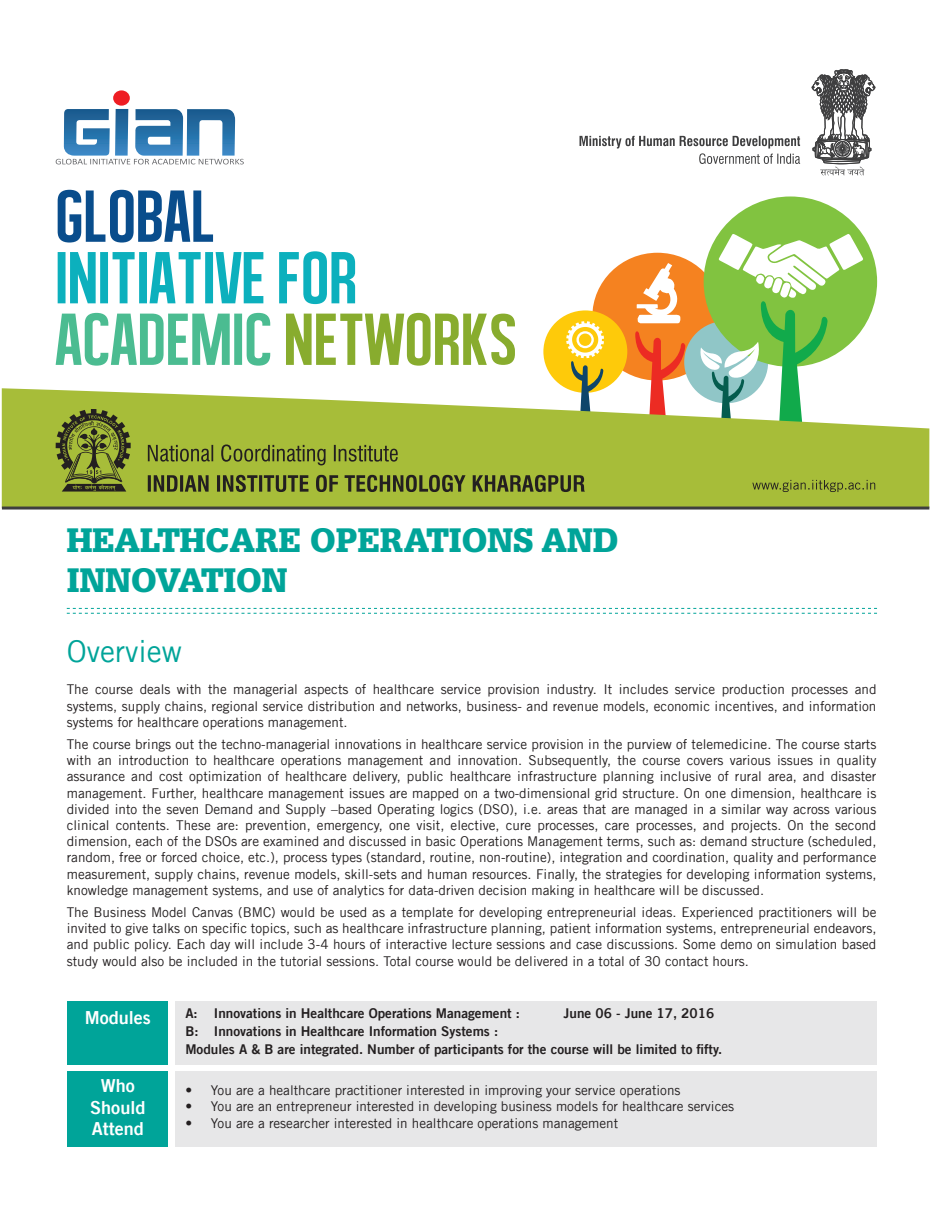
<style>
.page{position:relative;width:944px;height:1214px;background:#fff}
.page>*{position:absolute;margin:0;border:0;box-sizing:border-box;transform-origin:0 0}
.t1{font:900 33px "Glypha LT Std";color:#00a499}
.t2{font:30px "Trade Gothic LT";color:#00a499}
.Bdy_Text{font:18px/21.6px "Trade Gothic LT Bold Two";color:#fff;text-align:center}
.Bdy_Text-2{font:13.5px/16.2px "Trade Gothic LT";color:#231f20;text-align:justify}
.Bdy_Text-3{font:13.5px "Trade Gothic LT Bold Two";color:#231f20}
</style>
<div class="page">
<svg style="left:58px;top:190px;width:155px;height:52px"></svg>
<svg style="left:58px;top:251px;width:297px;height:53px"></svg>
<svg style="left:56px;top:313px;width:214px;height:52px"></svg>
<svg style="left:286px;top:313px;width:229px;height:52px"></svg>
<div style="left:592px;top:253px;width:130px;height:127px;background:#f58220;border-radius:50%"></div>
<svg style="left:635px;top:331px;width:50px;height:57px"></svg>
<div style="left:684px;top:321px;width:84px;height:82px;background:#90c6c7;border-radius:50%"></div>
<div style="left:543px;top:310px;width:84px;height:83px;background:#feca0a;border-radius:50%"></div>
<svg style="left:636px;top:263px;width:44px;height:60px"></svg>
<svg style="left:566px;top:321px;width:38px;height:67px"></svg>
<div style="left:703px;top:196px;width:174px;height:171px;background:#81c340;border-radius:50%"></div>
<svg style="left:699px;top:233px;width:164px;height:155px"></svg>
<svg style="left:2px;top:388px;width:927px;height:118px;fill:#a7bd39"></svg>
<svg style="left:811px;top:69px;width:64px;height:107px"></svg>
<svg style="left:579px;top:136px;width:221px;height:28px"></svg>
<svg style="left:56px;top:409px;width:75px;height:82px;background:#727e2e"></svg>
<svg style="left:148px;top:444px;width:250px;height:21px;background:#869532"></svg>
<svg style="left:148px;top:475px;width:437px;height:17px;background:#69732d"></svg>
<svg style="left:752px;top:480px;width:123px;height:12px"></svg>
<hr style="left:2px;top:506px;width:927px;height:3px;background:#3e3e3f">
<div style="left:113px;top:90px;width:17px;height:16px;background:#ee1d23;border-radius:50%"></div>
<svg style="left:56px;top:109px;width:188px;height:55px"></svg>
<div style="left:68px;top:1000px;width:100px;height:64px;background:#00a499"></div>
<div style="left:175px;top:1000px;width:701px;height:64px;background:#e7e7e8"></div>
<div style="left:68px;top:1071px;width:100px;height:76px;background:#00a499"></div>
<div style="left:175px;top:1071px;width:701px;height:76px;background:#e7e7e8"></div>
<svg style="left:67px;top:608px;width:810px;height:6px"></svg>
<p class="t1" style="left:67px;top:520px;width:553px">HEALTHCARE OPERATIONS AND</p>
<p class="t1" style="left:67px;top:560px;width:222px">INNOVATION</p>
<p class="t2" style="left:67px;top:633px;width:116px">Overview</p>
<p class="Bdy_Text-2" style="left:67px;top:681px;width:811px">The course deals with the managerial aspects of healthcare service provision industry. It includes service production processes and systems, supply chains, regional service distribution and networks, business- and revenue models, economic incentives, and information systems for healthcare operations management.</p>
<p class="Bdy_Text-2" style="left:67px;top:736px;width:811px">The course brings out the techno-managerial innovations in healthcare service provision in the purview of telemedicine. The course starts with an introduction to healthcare operations management and innovation. Subsequently, the course covers various issues in quality assurance and cost optimization of healthcare delivery, public healthcare infrastructure planning inclusive of rural area, and disaster management. Further, healthcare management issues are mapped on a two-dimensional grid structure. On one dimension, healthcare is divided into the seven Demand and Supply –based Operating logics (DSO), i.e. areas that are managed in a similar way across various clinical contents. These are: prevention, emergency, one visit, elective, cure processes, care processes, and projects. On the second dimension, each of the DSOs are examined and discussed in basic Operations Management terms, such as: demand structure (scheduled, random, free or forced choice, etc.), process types (standard, routine, non-routine), integration and coordination, quality and performance measurement, supply chains, revenue models, skill-sets and human resources. Finally, the strategies for developing information systems, knowledge management systems, and use of analytics for data-driven decision making in healthcare will be discussed.</p>
<p class="Bdy_Text-2" style="left:67px;top:904px;width:811px">The Business Model Canvas (BMC) would be used as a template for developing entrepreneurial ideas. Experienced practitioners will be invited to give talks on specific topics, such as healthcare infrastructure planning, patient information systems, entrepreneurial endeavors, and public policy. Each day will include 3-4 hours of interactive lecture sessions and case discussions. Some demo on simulation based study would also be included in the tutorial sessions. Total course would be delivered in a total of 30 contact hours.</p>
<p class="Bdy_Text" style="left:85px;top:1006px;width:68px">Modules</p>
<p class="Bdy_Text" style="left:90px;top:1074px;width:57px">Who<br>Should</p>
<p class="Bdy_Text" style="left:92px;top:1117px;width:54px">Attend</p>
<p class="Bdy_Text-3" style="left:185px;top:1005px;width:336px">A: Innovations in Healthcare Operations Management :</p>
<p class="Bdy_Text-3" style="left:563px;top:1005px;width:152px">June 06 - June 17, 2016</p>
<p class="Bdy_Text-3" style="left:185px;top:1022px;width:314px">B: Innovations in Healthcare Information Systems :</p>
<p class="Bdy_Text-3" style="left:185px;top:1040px;width:538px">Modules A &amp; B are integrated. Number of participants for the course will be limited to fifty.</p>
<p class="Bdy_Text-2" style="left:185px;top:1082px;width:496px">• You are a healthcare practitioner interested in improving your service operations</p>
<p class="Bdy_Text-2" style="left:185px;top:1098px;width:550px">• You are an entrepreneur interested in developing business models for healthcare services</p>
<p class="Bdy_Text-2" style="left:185px;top:1114px;width:434px">• You are a researcher interested in healthcare operations management</p>
</div>
